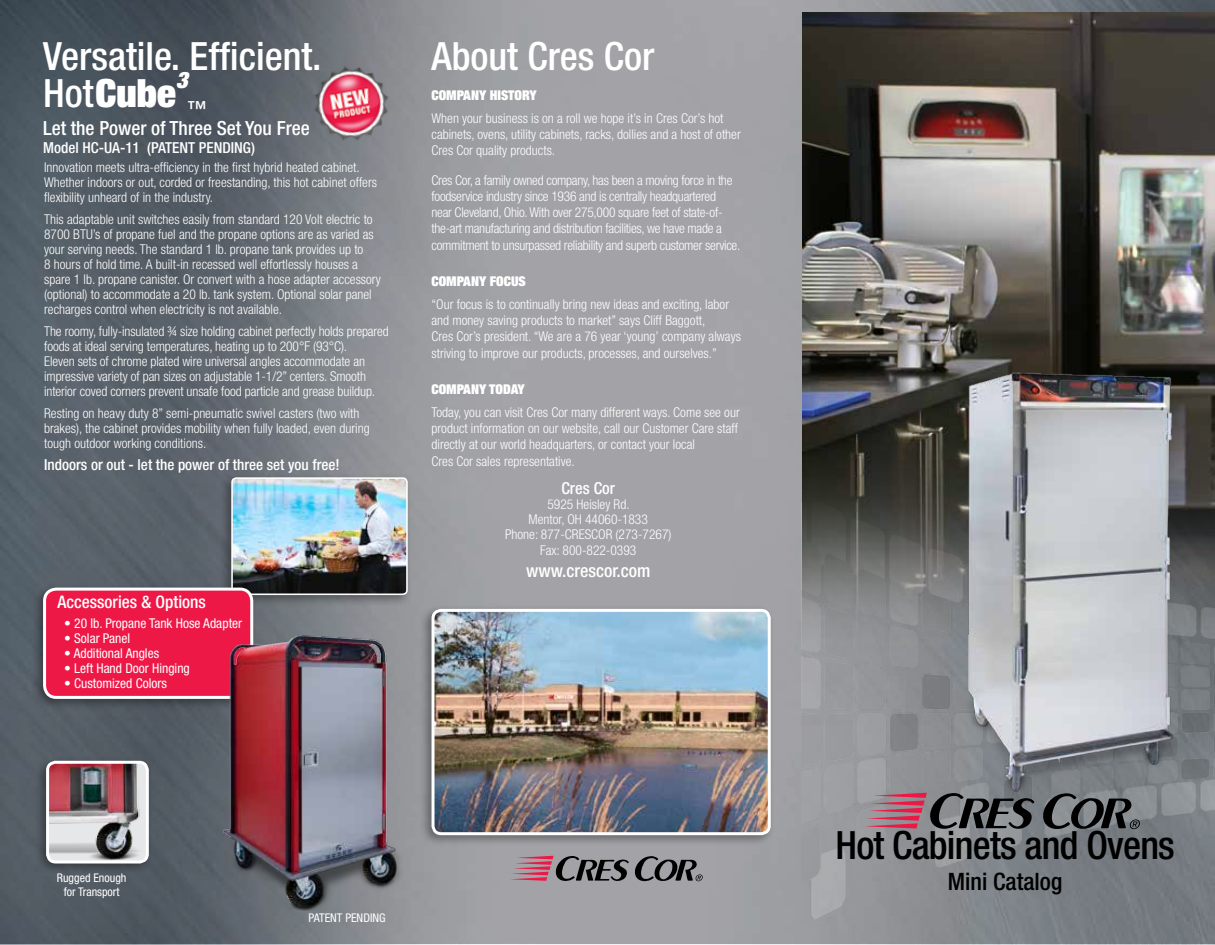
<style>
.page{position:relative;width:1215px;height:945px;background:#fff}
.page>*{position:absolute;margin:0;border:0;box-sizing:border-box;transform-origin:0 0}
.t1{font:500 condensed 39px/36.8px "Helvetica Neue LT Pro";color:#fff}
.t2{font:500 condensed 39px "Helvetica Neue LT Pro";letter-spacing:-.02em;color:#000}
.t3{font:500 condensed 24px "Helvetica Neue LT Pro";color:#000}
.t4{font:italic 900 condensed 22.8px "Helvetica Neue LT Pro";color:#fff}
.t5{font:500 condensed 19.5px/19.6px "Helvetica Neue LT Pro";color:#fff}
.t6{font:500 condensed 18px "Helvetica Neue LT Pro";color:#fff}
.t7{font:500 condensed 17.4px "Helvetica Neue LT Pro";color:#fff}
.t8{font:500 condensed 16.5px "Helvetica Neue LT Pro";color:#fff}
.t9{font:500 condensed 15.15px "Helvetica Neue LT Pro";color:#fff}
.t10{font:300 condensed 13.5px/15px "Helvetica Neue LT Pro";color:#fff}
.t11{font:300 condensed 13.5px/16.2px "Helvetica Neue LT Pro";letter-spacing:-.02em;color:#fff}
.t12{font:condensed 13.5px "Helvetica Neue LT Pro";color:#fff}
.t13{font:900 condensed 13.5px "Helvetica Neue LT Pro";color:#fff}
.t14{font:condensed 12px/14.4px "Helvetica Neue LT Pro";color:#fff;text-align:center}
.s1{font-weight:900}
</style>
<div class="page">
<img style="left:0;top:0;width:1215px;height:945px">
<img style="left:802px;top:725px;width:413px;height:220px">
<img style="left:802px;top:12px;width:413px;height:713px">
<div style="left:34px;top:756px;width:119px;height:120px;background:#000;opacity:.35"></div>
<img style="left:48px;top:762px;width:99px;height:98px">
<div style="left:46px;top:761px;width:103px;height:103px;border:3px solid #fff;border-radius:8px"></div>
<div style="left:419px;top:604px;width:356px;height:243px;background:#000;opacity:.35"></div>
<img style="left:433px;top:610px;width:336px;height:224px">
<div style="left:432px;top:609px;width:339px;height:226px;border:3px solid #fff;border-radius:8px"></div>
<div style="left:219px;top:473px;width:193px;height:134px;background:#000;opacity:.35"></div>
<img style="left:234px;top:480px;width:171px;height:112px">
<div style="left:231px;top:477px;width:177px;height:118px;border:2px solid #fff;border-radius:4px"></div>
<img style="left:305px;top:55px;width:96px;height:97px">
<div style="left:31px;top:583px;width:227px;height:128px;background:#000;opacity:.35"></div>
<div style="left:45px;top:589px;width:207px;height:108px;background:#ed1846;border-radius:12px"></div>
<div style="left:43px;top:588px;width:210px;height:111px;border:3px solid #fff;border-radius:12px"></div>
<img style="left:199px;top:618px;width:223px;height:293px">
<svg style="left:864px;top:793px;width:170px;height:38px;background:#7e656d"></svg>
<svg style="left:1040px;top:806px;width:100px;height:26px;background:#56595c"></svg>
<svg style="left:510px;top:856px;width:193px;height:27px;background:#7e7076"></svg>
<img style="left:951px;top:369px;width:240px;height:437px">
<h1 class="t1" style="left:43px;top:37px;width:280px">Versatile. Efficient.<br>Hot<span class="s1">Cube</span></h1>
<h3 class="t4" style="left:176px;top:66px;width:13px">3</h3>
<h3 class="t5" style="left:43px;top:98px;width:268px;text-indent:144px">™<br>Let the Power of Three Set You Free</h3>
<p class="t9" style="left:43px;top:139px;width:213px">Model HC-UA-11 (PATENT PENDING)</p>
<p class="t10" style="left:44px;top:160px;width:334px">Innovation meets ultra-efficiency in the first hybrid heated cabinet.<br>Whether indoors or out, corded or freestanding, this hot cabinet offers flexibility unheard of in the industry.</p>
<p class="t10" style="left:44px;top:212px;width:338px">This adaptable unit switches easily from standard 120 Volt electric to 8700 BTU’s of propane fuel and the propane options are as varied as your serving needs. The standard 1 lb. propane tank provides up to<br>8 hours of hold time. A built-in recessed well effortlessly houses a spare 1 lb. propane canister. Or convert with a hose adapter accessory (optional) to accommodate a 20 lb. tank system. Optional solar panel recharges control when electricity is not available.</p>
<p class="t10" style="left:44px;top:324px;width:346px">The roomy, fully-insulated ¾ size holding cabinet perfectly holds prepared foods at ideal serving temperatures, heating up to 200°F (93°C).<br>Eleven sets of chrome plated wire universal angles accommodate an impressive variety of pan sizes on adjustable 1-1/2” centers. Smooth interior coved corners prevent unsafe food particle and grease buildup.</p>
<p class="t10" style="left:44px;top:405px;width:327px">Resting on heavy duty 8” semi-pneumatic swivel casters (two with brakes), the cabinet provides mobility when fully loaded, even during tough outdoor working conditions.</p>
<p class="t9" style="left:44px;top:455px;width:297px">Indoors or out - let the power of three set you free!</p>
<p class="t7" style="left:57px;top:591px;width:150px">Accessories &amp; Options</p>
<p class="t12" style="left:64px;top:615px;width:179px">• 20 lb. Propane Tank Hose Adapter</p>
<p class="t12" style="left:64px;top:630px;width:67px">• Solar Panel</p>
<p class="t12" style="left:64px;top:645px;width:96px">• Additional Angles</p>
<p class="t12" style="left:64px;top:660px;width:127px">• Left Hand Door Hinging</p>
<p class="t12" style="left:64px;top:675px;width:104px">• Customized Colors</p>
<h1 class="t1" style="left:432px;top:37px;width:224px">About Cres Cor</h1>
<p class="t13" style="left:432px;top:86px;width:107px">COMPANY HISTORY</p>
<p class="t10" style="left:432px;top:110px;width:311px;line-height:16.2px">When your business is on a roll we hope it’s in Cres Cor’s hot cabinets, ovens, utility cabinets, racks, dollies and a host of other<br>Cres Cor quality products.</p>
<p class="t11" style="left:432px;top:172px;width:310px">Cres Cor, a family owned company, has been a moving force in the foodservice industry since 1936 and is centrally headquartered<br>near Cleveland, Ohio. With over 275,000 square feet of state-of&shy;the-art manufacturing and distribution facilities, we have made a commitment to unsurpassed reliability and superb customer service.</p>
<p class="t13" style="left:432px;top:273px;width:96px">COMPANY FOCUS</p>
<p class="t10" style="left:432px;top:296px;width:311px;line-height:16.2px">“Our focus is to continually bring new ideas and exciting, labor and money saving products to market” says Cliff Baggott,<br>Cres Cor’s president. “We are a 76 year ‘young’ company always striving to improve our products, processes, and ourselves.”</p>
<p class="t13" style="left:432px;top:381px;width:95px">COMPANY TODAY</p>
<p class="t10" style="left:432px;top:404px;width:310px;line-height:16.2px">Today, you can visit Cres Cor many different ways. Come see our product information on our website, call our Customer Care staff directly at our world headquarters, or contact your local<br>Cres Cor sales representative.</p>
<p class="t8" style="left:561px;top:478px;width:55px">Cres Cor</p>
<p class="t10" style="left:505px;top:496px;width:168px;line-height:15.5px;text-align:center">5925 Heisley Rd.<br>Mentor, OH 44060-1833<br>Phone: 877-CRESCOR (273-7267)<br>Fax: 800-822-0393</p>
<h3 class="t6" style="left:526px;top:560px;width:126px">www.crescor.com</h3>
<p class="t14" style="left:57px;top:870px;width:71px">Rugged Enough for Transport</p>
<p class="t14" style="left:308px;top:911px;width:79px">PATENT PENDING</p>
<h1 class="t2" style="left:835px;top:822px;width:341px">Hot Cabinets and Ovens</h1>
<h2 class="t3" style="left:948px;top:867px;width:116px">Mini Catalog</h2>
</div>
